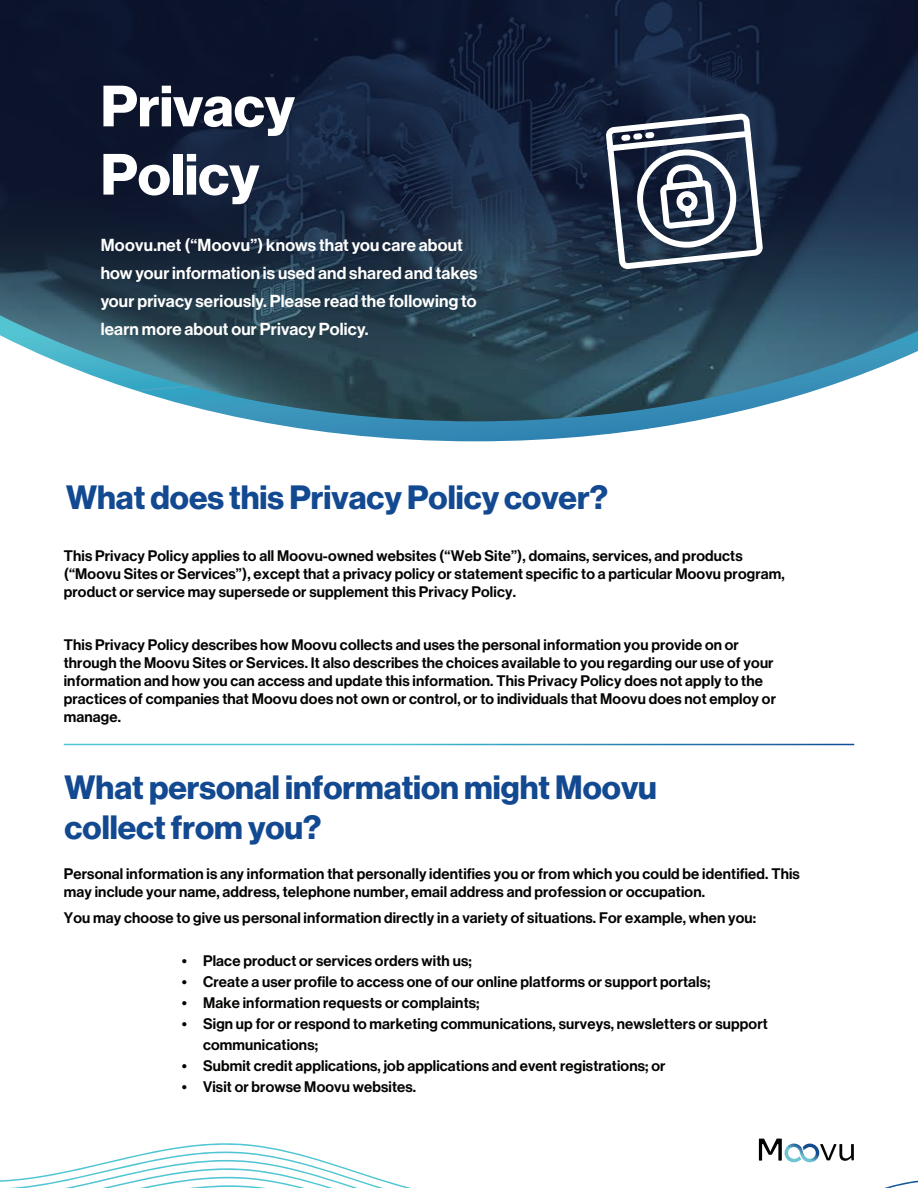
<style>
.page{position:relative;width:918px;height:1188px;background:#fff}
.page>*{position:absolute;margin:0;border:0;box-sizing:border-box;transform-origin:0 0}
.t1{font:56.85px/68.2px "N Haas Grotesk DS Pro 75 Bd";color:#fff}
.t2{font:33px/39.6px "N Haas Grotesk DS Pro 75 Bd";color:#124991}
.t3{font:17.1px/28px "N Haas Grotesk DS Pro 65 Md";letter-spacing:.01em;color:#fff}
.t4{font:15px/18px "N Haas Grotesk DS Pro 65 Md";letter-spacing:.01em;color:#040503}
</style>
<div class="page">
<svg style="left:0;top:1138px;width:918px;height:50px"></svg>
<svg style="left:257px;top:421px;width:437px;height:20px"></svg>
<svg style="left:0;top:0;width:918px;height:421px;background:#263b51"></svg>
<svg style="left:759px;top:1139px;width:95px;height:23px"></svg>
<svg style="left:606px;top:113px;width:157px;height:156px"></svg>
<h1 class="t1" style="left:101px;top:73px;width:196px">Privacy<br>Policy</h1>
<p class="t3" style="left:101px;top:231px;width:378px">Moovu.net (“Moovu”) knows that you care about how your information is used and shared and takes your privacy seriously. Please read the following to learn more about our Privacy Policy.</p>
<h2 class="t2" style="left:66px;top:478px;width:543px">What does this Privacy Policy cover?</h2>
<p class="t4" style="left:64px;top:547px;width:722px">This Privacy Policy applies to all Moovu-owned websites (“Web Site”), domains, services, and products (“Moovu Sites or Services”), except that a privacy policy or statement specific to a particular Moovu program, product or service may supersede or supplement this Privacy Policy.</p>
<p class="t4" style="left:64px;top:636px;width:714px">This Privacy Policy describes how Moovu collects and uses the personal information you provide on or through the Moovu Sites or Services. It also describes the choices available to you regarding our use of your information and how you can access and update this information. This Privacy Policy does not apply to the practices of companies that Moovu does not own or control, or to individuals that Moovu does not employ or manage.</p>
<h2 class="t2" style="left:65px;top:768px;width:594px">What personal information might Moovu collect from you?</h2>
<p class="t4" style="left:64px;top:865px;width:738px">Personal information is any information that personally identifies you or from which you could be identified. This may include your name, address, telephone number, email address and profession or occupation.</p>
<p class="t4" style="left:64px;top:909px;width:694px">You may choose to give us personal information directly in a variety of situations. For example, when you:</p>
<p class="t4" style="left:182px;top:952px;width:292px">• Place product or services orders with us;</p>
<p class="t4" style="left:182px;top:973px;width:530px">• Create a user profile to access one of our online platforms or support portals;</p>
<p class="t4" style="left:182px;top:994px;width:299px">• Make information requests or complaints;</p>
<p class="t4" style="left:203px;top:1014px;width:566px;line-height:21px;text-indent:-21px">• Sign up for or respond to marketing communications, surveys, newsletters or support communications;</p>
<p class="t4" style="left:182px;top:1057px;width:485px">• Submit credit applications, job applications and event registrations; or</p>
<p class="t4" style="left:182px;top:1078px;width:236px">• Visit or browse Moovu websites.</p>
</div>
